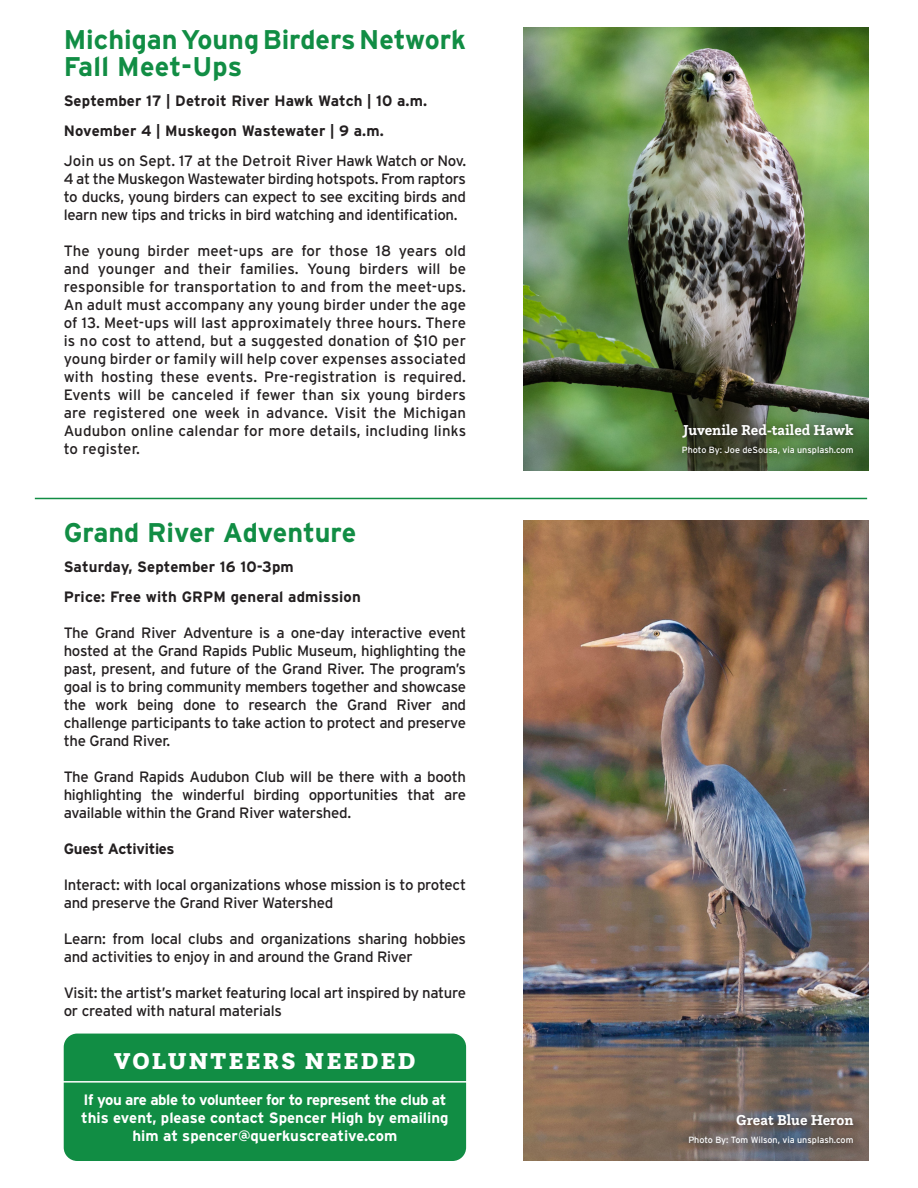
<style>
.page{position:relative;width:918px;height:1188px;background:#fff}
.page>*{position:absolute;margin:0;border:0;box-sizing:border-box;transform-origin:0 0}
.t1{font:700 27px/27px "Interstate";color:#118d44}
.t2{font:900 24px "Questa Slab";letter-spacing:.1em;color:#fff}
.t3{font:15px/18px "Interstate";letter-spacing:-.02em;color:#231f20;text-align:justify}
.t4{font:700 15px/30px "Interstate";letter-spacing:.01em;color:#231f20}
.t5{font:700 15px/18px "Interstate";letter-spacing:-.01em;color:#fff;text-align:center}
.t6{font:700 15px "Questa Slab";color:#fff}
.t7{font:700 15px "Interstate";letter-spacing:-.02em;color:#231f20}
.t8{font:9px "Interstate";color:#fff}
.s1{font-weight:400}
</style>
<div class="page">
<img style="left:524px;top:27px;width:344px;height:444px">
<img style="left:524px;top:520px;width:344px;height:641px">
<div style="left:674px;top:418px;width:187px;height:45px;background:#231f20;opacity:.75"></div>
<div style="left:681px;top:1108px;width:180px;height:45px;background:#231f20;opacity:.75"></div>
<hr style="left:35px;top:498px;width:832px;height:1px;background:#118d44">
<div style="left:64px;top:1034px;width:402px;height:127px;background:#118d44;border-radius:14px"></div>
<hr style="left:35px;top:1081px;width:461px;height:2px;background:#fff">
<p class="t1" style="left:64px;top:25px;width:404px">Michigan Young Birders Network<br>Fall Meet-Ups</p>
<p class="t4" style="left:64px;top:85px;width:404px">September 17 | Detroit River Hawk Watch | 10 a.m.<br>November 4 | Muskegon Wastewater | 9 a.m.<br><span class="s1">Join us on Sept. 17 at the Detroit River Hawk Watch or Nov.</span></p>
<p class="t3" style="left:64px;top:169px;width:404px">4 at the Muskegon Wastewater birding hotspots. From raptors to ducks, young birders can expect to see exciting birds and learn new tips and tricks in bird watching and identification.</p>
<p class="t3" style="left:64px;top:241px;width:404px">The young birder meet-ups are for those 18 years old and younger and their families. Young birders will be responsible for transportation to and from the meet-ups.<br>An adult must accompany any young birder under the age of 13. Meet-ups will last approximately three hours. There is no cost to attend, but a suggested donation of $10 per young birder or family will help cover expenses associated with hosting these events. Pre-registration is required.<br>Events will be canceled if fewer than six young birders are registered one week in advance. Visit the Michigan Audubon online calendar for more details, including links to register.</p>
<p class="t1" style="left:64px;top:518px;width:294px">Grand River Adventure</p>
<p class="t4" style="left:64px;top:551px;width:299px">Saturday, September 16 10-3pm<br>Price: Free with GRPM general admission</p>
<p class="t3" style="left:64px;top:623px;width:404px">The Grand River Adventure is a one-day interactive event hosted at the Grand Rapids Public Museum, highlighting the past, present, and future of the Grand River. The program’s goal is to bring community members together and showcase the work being done to research the Grand River and challenge participants to take action to protect and preserve the Grand River.</p>
<p class="t3" style="left:64px;top:767px;width:404px">The Grand Rapids Audubon Club will be there with a booth highlighting the winderful birding opportunities that are available within the Grand River watershed.</p>
<p class="t7" style="left:64px;top:840px;width:112px">Guest Activities</p>
<p class="t3" style="left:64px;top:875px;width:404px">Interact: with local organizations whose mission is to protect and preserve the Grand River Watershed</p>
<p class="t3" style="left:64px;top:929px;width:404px">Learn: from local clubs and organizations sharing hobbies and activities to enjoy in and around the Grand River</p>
<p class="t3" style="left:64px;top:983px;width:404px">Visit: the artist’s market featuring local art inspired by nature or created with natural materials</p>
<p class="t2" style="left:114px;top:1045px;width:303px">VOLUNTEERS NEEDED</p>
<p class="t5" style="left:81px;top:1091px;width:369px">If you are able to volunteer for to represent the club at this event, please contact Spencer High by emailing him at spencer@querkuscreative.com</p>
<p class="t6" style="left:683px;top:420px;width:172px">Juvenile Red-tailed Hawk</p>
<p class="t8" style="left:682px;top:445px;width:173px">Photo By: Joe deSousa, via unsplash.com</p>
<p class="t6" style="left:736px;top:1111px;width:119px">Great Blue Heron</p>
<p class="t8" style="left:688px;top:1135px;width:167px">Photo By: Tom Wilson, via unsplash.com</p>
</div>
